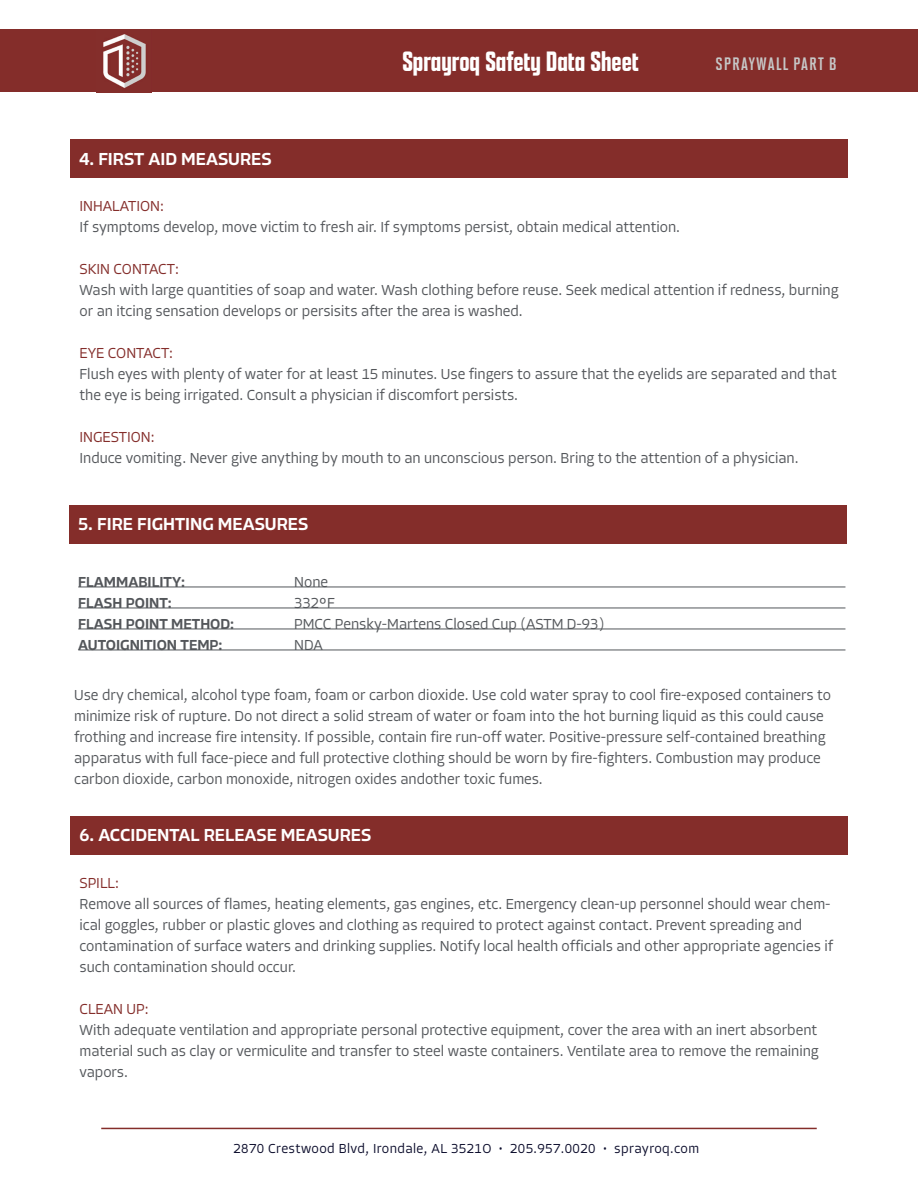
<style>
.page{position:relative;width:918px;height:1188px;background:#fff}
.page>*{position:absolute;margin:0;border:0;box-sizing:border-box;transform-origin:0 0}
.t1{font:600 30px "Apotek Comp";color:#fff}
.t2{font:500 18px "Allotrope";color:#fff}
.t3{font:700 18px "Solano Gothic Pro MVB";letter-spacing:.06em;color:#c6c7c7}
.t4{font:300 15px/21px "Allotrope";color:#53565a}
.t5{font:300 15px "Allotrope";color:#842d2a}
.t6{font:500 15px "Allotrope";color:#53565a}
.t7{font:300 13.5px "Allotrope";letter-spacing:.03em;color:#0c0d2c}
</style>
<div class="page">
<hr style="left:101px;top:1128px;width:716px;height:1px;background:#842d2a">
<div style="left:0;top:30px;width:918px;height:62px;background:#842d2a"></div>
<img style="left:103px;top:34px;width:43px;height:54px">
<div style="left:70px;top:140px;width:778px;height:38px;background:#842d2a"></div>
<div style="left:69px;top:505px;width:778px;height:39px;background:#842d2a"></div>
<hr style="left:78px;top:587px;width:767px;height:1px;background:#53565a">
<hr style="left:78px;top:608px;width:767px;height:1px;background:#53565a">
<hr style="left:78px;top:629px;width:767px;height:1px;background:#53565a">
<hr style="left:78px;top:650px;width:767px;height:1px;background:#53565a">
<div style="left:70px;top:816px;width:778px;height:38px;background:#842d2a"></div>
<h1 class="t1" style="left:402px;top:43px;width:238px">Sprayroq Safety Data Sheet</h1>
<p class="t3" style="left:715px;top:53px;width:123px">SPRAYWALL PART B</p>
<p class="t2" style="left:79px;top:147px;width:194px">4. FIRST AID MEASURES</p>
<p class="t5" style="left:79px;top:197px;width:86px">INHALATION:</p>
<p class="t4" style="left:79px;top:217px;width:602px">If symptoms develop, move victim to fresh air. If symptoms persist, obtain medical attention.</p>
<p class="t5" style="left:79px;top:260px;width:101px">SKIN CONTACT:</p>
<p class="t4" style="left:79px;top:280px;width:761px">Wash with large quantities of soap and water. Wash clothing before reuse. Seek medical attention if redness, burning or an itcing sensation develops or persisits after the area is washed.</p>
<p class="t5" style="left:79px;top:344px;width:95px">EYE CONTACT:</p>
<p class="t4" style="left:79px;top:364px;width:759px">Flush eyes with plenty of water for at least 15 minutes. Use fingers to assure that the eyelids are separated and that the eye is being irrigated. Consult a physician if discomfort persists.</p>
<p class="t5" style="left:79px;top:428px;width:77px">INGESTION:</p>
<p class="t4" style="left:79px;top:448px;width:721px">Induce vomiting. Never give anything by mouth to an unconscious person. Bring to the attention of a physician.</p>
<p class="t2" style="left:78px;top:512px;width:232px">5. FIRE FIGHTING MEASURES</p>
<p class="t6" style="left:78px;top:572px;width:108px">FLAMMABILITY:</p>
<p class="t4" style="left:294px;top:571px;width:35px">None</p>
<p class="t6" style="left:78px;top:593px;width:95px">FLASH POINT:</p>
<p class="t4" style="left:294px;top:592px;width:42px">332°F</p>
<p class="t6" style="left:78px;top:614px;width:158px">FLASH POINT METHOD:</p>
<p class="t4" style="left:294px;top:613px;width:312px">PMCC Pensky-Martens Closed Cup (ASTM D-93)</p>
<p class="t6" style="left:78px;top:635px;width:146px">AUTOIGNITION TEMP:</p>
<p class="t4" style="left:294px;top:634px;width:30px">NDA</p>
<p class="t4" style="left:74px;top:684px;width:759px">Use dry chemical, alcohol type foam, foam or carbon dioxide. Use cold water spray to cool fire-exposed containers to minimize risk of rupture. Do not direct a solid stream of water or foam into the hot burning liquid as this could cause frothing and increase fire intensity. If possible, contain fire run-off water. Positive-pressure self-contained breathing apparatus with full face-piece and full protective clothing should be worn by fire-fighters. Combustion may produce carbon dioxide, carbon monoxide, nitrogen oxides andother toxic fumes.</p>
<p class="t2" style="left:79px;top:823px;width:293px">6. ACCIDENTAL RELEASE MEASURES</p>
<p class="t5" style="left:79px;top:873px;width:41px">SPILL:</p>
<p class="t4" style="left:79px;top:893px;width:755px">Remove all sources of flames, heating elements, gas engines, etc. Emergency clean-up personnel should wear chem&shy;ical goggles, rubber or plastic gloves and clothing as required to protect against contact. Prevent spreading and contamination of surface waters and drinking supplies. Notify local health officials and other appropriate agencies if such contamination should occur.</p>
<p class="t5" style="left:79px;top:999px;width:71px">CLEAN UP:</p>
<p class="t4" style="left:79px;top:1019px;width:741px;text-align:justify">With adequate ventilation and appropriate personal protective equipment, cover the area with an inert absorbent material such as clay or vermiculite and transfer to steel waste containers. Ventilate area to remove the remaining vapors.</p>
<p class="t7" style="left:233px;top:1139px;width:467px">2870 Crestwood Blvd, Irondale, AL 3521O • 205.957.0020 • sprayroq.com</p>
</div>
